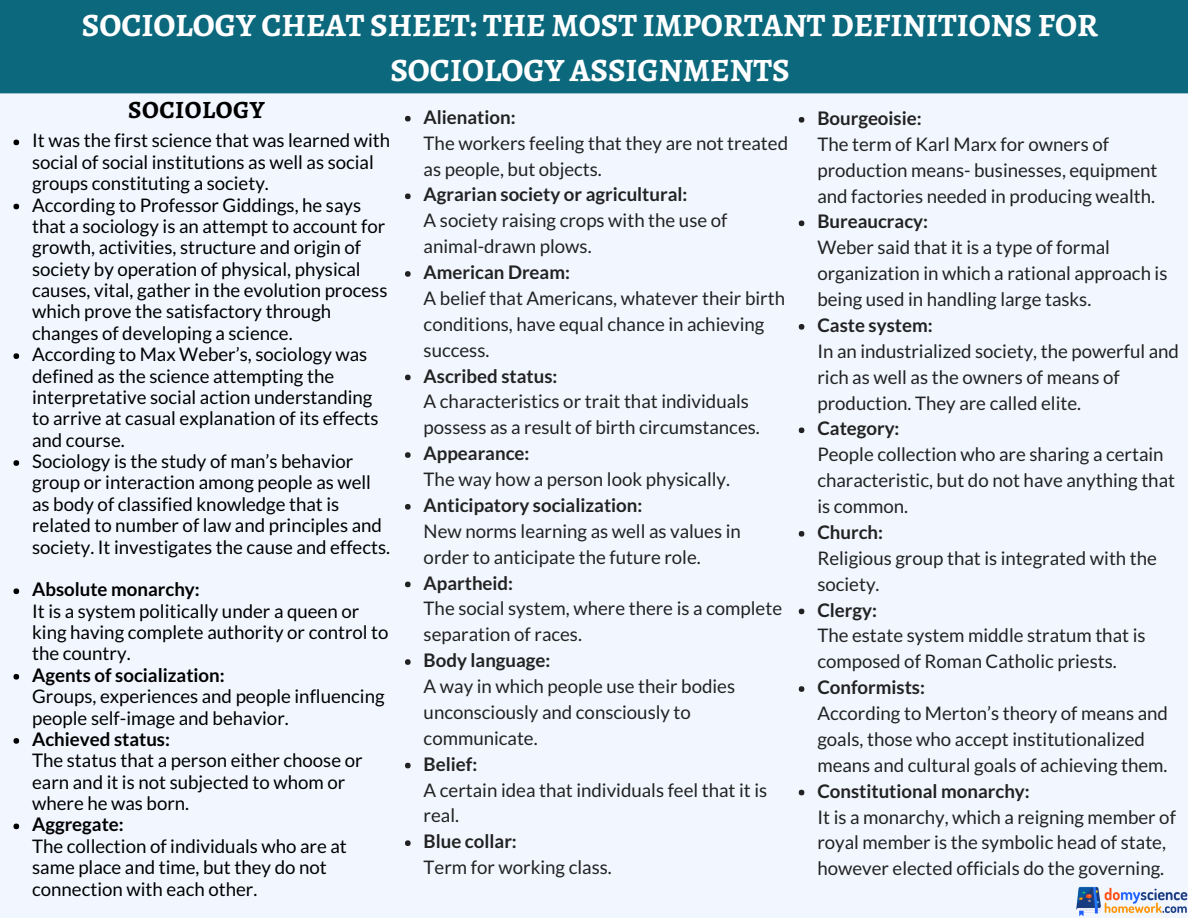
<style>
.page{position:relative;width:1188px;height:918px;background:#f1f6ff}
.page>*{position:absolute;margin:0;border:0;box-sizing:border-box;transform-origin:0 0}
.t1{font:700 32.7px/45px "Alegreya SC";color:#fff;text-align:center}
.t2{font:700 24.9px "Alegreya SC";letter-spacing:.02em;color:#000}
.t3{font:18.75px/25.8px "Lato";color:#222}
.t4{font:18.75px/21.3px "Lato";color:#000}
.t5{font:700 18.75px "Lato";color:#222}
.t6{font:700 18.75px "Lato";color:#000}
</style>
<div class="page">
<div style="left:0;top:0;width:1188px;height:93px;background:#0c687d"></div>
<svg style="left:14px;top:140px;width:5px;height:5px"></svg>
<svg style="left:14px;top:204px;width:5px;height:5px"></svg>
<svg style="left:14px;top:353px;width:5px;height:6px"></svg>
<svg style="left:14px;top:460px;width:5px;height:6px"></svg>
<svg style="left:14px;top:588px;width:5px;height:6px"></svg>
<svg style="left:14px;top:674px;width:5px;height:6px"></svg>
<svg style="left:14px;top:738px;width:5px;height:6px"></svg>
<svg style="left:14px;top:824px;width:5px;height:5px"></svg>
<img style="left:1076px;top:886px;width:112px;height:31px">
<svg style="left:405px;top:116px;width:6px;height:6px"></svg>
<svg style="left:405px;top:194px;width:6px;height:5px"></svg>
<svg style="left:405px;top:271px;width:6px;height:6px"></svg>
<svg style="left:405px;top:375px;width:6px;height:5px"></svg>
<svg style="left:405px;top:452px;width:6px;height:6px"></svg>
<svg style="left:405px;top:504px;width:6px;height:6px"></svg>
<svg style="left:405px;top:582px;width:6px;height:5px"></svg>
<svg style="left:405px;top:659px;width:6px;height:6px"></svg>
<svg style="left:405px;top:763px;width:6px;height:5px"></svg>
<svg style="left:405px;top:840px;width:6px;height:6px"></svg>
<svg style="left:799px;top:117px;width:5px;height:6px"></svg>
<svg style="left:799px;top:220px;width:5px;height:6px"></svg>
<svg style="left:799px;top:324px;width:5px;height:6px"></svg>
<svg style="left:799px;top:428px;width:5px;height:5px"></svg>
<svg style="left:799px;top:531px;width:5px;height:6px"></svg>
<svg style="left:799px;top:609px;width:5px;height:5px"></svg>
<svg style="left:799px;top:686px;width:5px;height:6px"></svg>
<svg style="left:799px;top:790px;width:5px;height:5px"></svg>
<h1 class="t1" style="left:82px;top:3px;width:1018px">SOCIOLOGY CHEAT SHEET: THE MOST IMPORTANT DEFINITIONS FOR<br>SOCIOLOGY ASSIGNMENTS</h1>
<p class="t5" style="left:424px;top:105px;width:94px">Alienation:</p>
<p class="t3" style="left:424px;top:129px;width:366px">The workers feeling that they are not treated as people, but objects.</p>
<p class="t5" style="left:424px;top:183px;width:265px">Agrarian society or agricultural:</p>
<p class="t3" style="left:424px;top:207px;width:305px">A society raising crops with the use of animal-drawn plows.</p>
<p class="t5" style="left:424px;top:260px;width:148px">American Dream:</p>
<p class="t3" style="left:424px;top:285px;width:363px">A belief that Americans, whatever their birth conditions, have equal chance in achieving success.</p>
<p class="t5" style="left:424px;top:364px;width:135px">Ascribed status:</p>
<p class="t3" style="left:424px;top:388px;width:338px">A characteristics or trait that individuals possess as a result of birth circumstances.</p>
<p class="t5" style="left:424px;top:442px;width:107px">Appearance:</p>
<p class="t3" style="left:424px;top:466px;width:308px">The way how a person look physically.</p>
<p class="t5" style="left:424px;top:493px;width:220px">Anticipatory socialization:</p>
<p class="t3" style="left:424px;top:518px;width:319px">New norms learning as well as values in order to anticipate the future role.</p>
<p class="t5" style="left:424px;top:571px;width:91px">Apartheid:</p>
<p class="t3" style="left:424px;top:595px;width:360px">The social system, where there is a complete separation of races.</p>
<p class="t5" style="left:424px;top:649px;width:128px">Body language:</p>
<p class="t3" style="left:424px;top:673px;width:313px">A way in which people use their bodies unconsciously and consciously to communicate.</p>
<p class="t5" style="left:424px;top:752px;width:55px">Belief:</p>
<p class="t3" style="left:424px;top:776px;width:345px">A certain idea that individuals feel that it is real.</p>
<p class="t5" style="left:424px;top:830px;width:95px">Blue collar:</p>
<p class="t3" style="left:424px;top:854px;width:190px">Term for working class.</p>
<h2 class="t2" style="left:128px;top:93px;width:138px">SOCIOLOGY</h2>
<p class="t5" style="left:817px;top:106px;width:106px">Bourgeoisie:</p>
<p class="t3" style="left:817px;top:131px;width:342px">The term of Karl Marx for owners of production means- businesses, equipment and factories needed in producing wealth.</p>
<p class="t5" style="left:817px;top:210px;width:112px">Bureaucracy:</p>
<p class="t3" style="left:817px;top:234px;width:352px">Weber said that it is a type of formal organization in which a rational approach is being used in handling large tasks.</p>
<p class="t5" style="left:817px;top:313px;width:117px">Caste system:</p>
<p class="t3" style="left:817px;top:338px;width:363px">In an industrialized society, the powerful and rich as well as the owners of means of production. They are called elite.</p>
<p class="t5" style="left:817px;top:417px;width:84px">Category:</p>
<p class="t3" style="left:817px;top:441px;width:359px">People collection who are sharing a certain characteristic, but do not have anything that is common.</p>
<p class="t5" style="left:817px;top:520px;width:67px">Church:</p>
<p class="t3" style="left:817px;top:545px;width:341px">Religious group that is integrated with the society.</p>
<p class="t5" style="left:817px;top:598px;width:61px">Clergy:</p>
<p class="t3" style="left:817px;top:622px;width:330px">The estate system middle stratum that is composed of Roman Catholic priests.</p>
<p class="t5" style="left:817px;top:676px;width:109px">Conformists:</p>
<p class="t3" style="left:817px;top:700px;width:352px">According to Merton’s theory of means and goals, those who accept institutionalized means and cultural goals of achieving them.</p>
<p class="t5" style="left:817px;top:779px;width:214px">Constitutional monarchy:</p>
<p class="t3" style="left:817px;top:803px;width:360px">It is a monarchy, which a reigning member of royal member is the symbolic head of state, however elected officials do the governing.</p>
<p class="t4" style="left:32px;top:130px;width:360px">It was the first science that was learned with social of social institutions as well as social groups constituting a society.<br>According to Professor Giddings, he says that a sociology is an attempt to account for growth, activities, structure and origin of society by operation of physical, physical causes, vital, gather in the evolution process which prove the satisfactory through changes of developing a science.<br>According to Max Weber’s, sociology was defined as the science attempting the interpretative social action understanding to arrive at casual explanation of its effects and course.<br>Sociology is the study of man’s behavior group or interaction among people as well as body of classified knowledge that is related to number of law and principles and society. It investigates the cause and effects.</p>
<p class="t6" style="left:32px;top:578px;width:169px">Absolute monarchy:</p>
<p class="t4" style="left:32px;top:600px;width:358px">It is a system politically under a queen or king having complete authority or control to the country.</p>
<p class="t6" style="left:32px;top:663px;width:194px">Agents of socialization:</p>
<p class="t4" style="left:32px;top:685px;width:354px">Groups, experiences and people influencing people self-image and behavior.</p>
<p class="t6" style="left:32px;top:727px;width:139px">Achieved status:</p>
<p class="t4" style="left:32px;top:749px;width:332px">The status that a person either choose or earn and it is not subjected to whom or where he was born.</p>
<p class="t6" style="left:32px;top:813px;width:93px">Aggregate:</p>
<p class="t4" style="left:32px;top:835px;width:316px">The collection of individuals who are at same place and time, but they do not connection with each other.</p>
</div>
